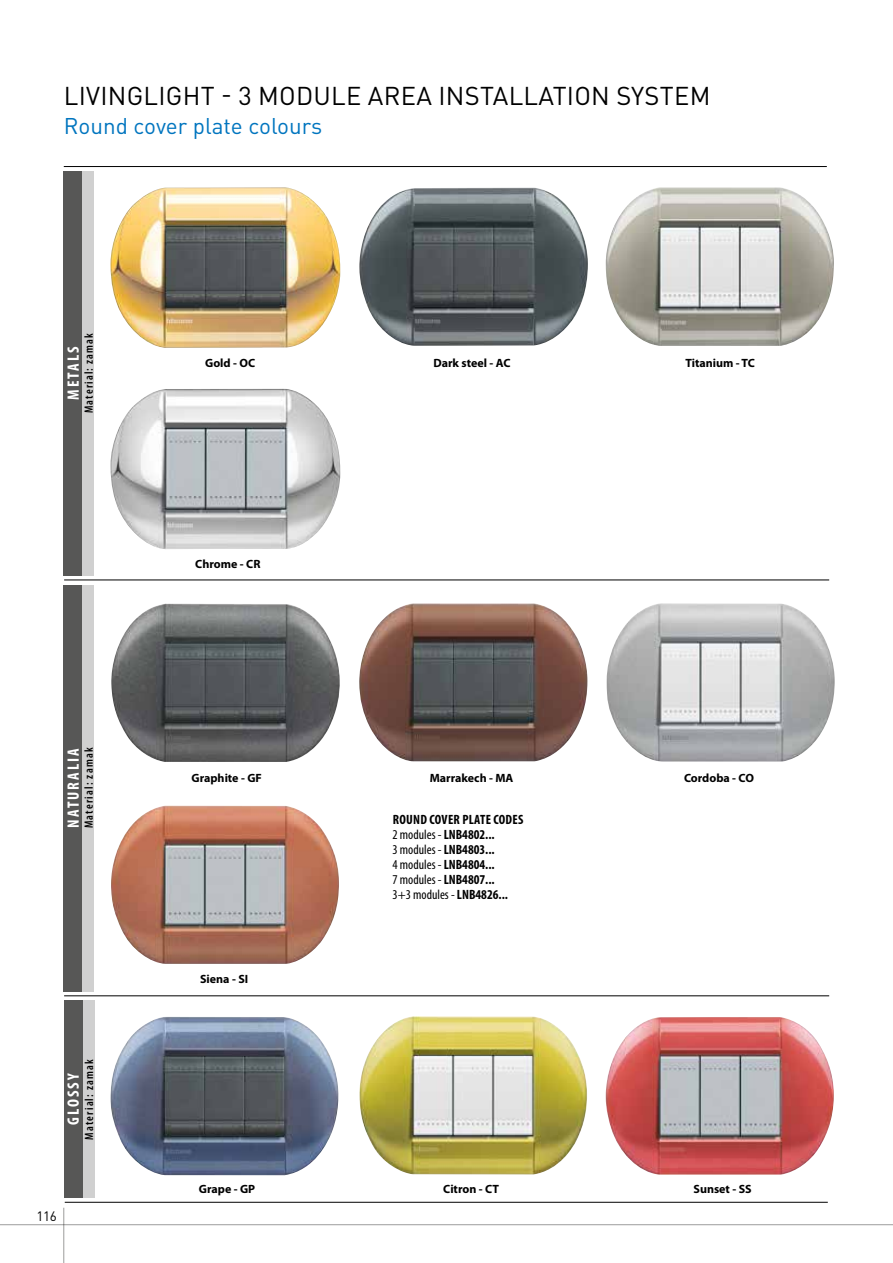
<style>
.page{position:relative;width:893px;height:1263px;background:#fff}
.page>*{position:absolute;margin:0;border:0;box-sizing:border-box;transform-origin:0 0}
.t1{font:25.5px "DIN Pro";letter-spacing:.01em;color:#000}
.t2{font:22.5px "DIN Pro";color:#0075bf}
.t3{font:700 condensed 16.5px "Myriad Pro";letter-spacing:.12em;color:#fff}
.t4{font:700 condensed 13.5px/15px "Myriad Pro";color:#000}
.t5{font:13.5px "DIN Pro";color:#000}
.t6{font:700 12px "Myriad Pro";color:#000}
.t7{font:600 condensed 12px "Myriad Pro";letter-spacing:.1em;color:#000}
.s1{font-weight:400}
</style>
<div class="page">
<hr style="left:0;top:1224px;width:893px;height:1px;background:#9d9d9c">
<hr style="left:63px;top:1208px;width:1px;height:55px;background:#9d9d9c">
<img style="left:359px;top:1016px;width:228px;height:158px">
<img style="left:111px;top:1017px;width:228px;height:158px">
<img style="left:606px;top:1017px;width:228px;height:158px">
<img style="left:359px;top:188px;width:229px;height:158px">
<img style="left:110px;top:187px;width:230px;height:161px">
<img style="left:606px;top:187px;width:228px;height:159px">
<img style="left:359px;top:603px;width:228px;height:158px">
<img style="left:111px;top:603px;width:229px;height:159px">
<img style="left:607px;top:603px;width:228px;height:159px">
<img style="left:111px;top:806px;width:228px;height:158px">
<img style="left:110px;top:389px;width:230px;height:160px">
<div style="left:64px;top:1001px;width:19px;height:197px;background:#575756"></div>
<hr style="left:64px;top:995px;width:765px;height:1px;background:#000">
<hr style="left:64px;top:580px;width:765px;height:1px;background:#000">
<div style="left:83px;top:1001px;width:11px;height:197px;background:#d0d0d0"></div>
<hr style="left:65px;top:1202px;width:763px;height:1px;background:#000">
<div style="left:64px;top:585px;width:19px;height:406px;background:#575756"></div>
<div style="left:64px;top:171px;width:19px;height:404px;background:#575756"></div>
<hr style="left:64px;top:166px;width:763px;height:1px;background:#000">
<div style="left:83px;top:585px;width:11px;height:406px;background:#d0d0d0"></div>
<div style="left:83px;top:171px;width:11px;height:404px;background:#d0d0d0"></div>
<h1 class="t1" style="left:64px;top:78px;width:648px">LIVINGLIGHT - 3 MODULE AREA INSTALLATION SYSTEM</h1>
<h2 class="t2" style="left:64px;top:111px;width:260px">Round cover plate colours</h2>
<p class="t7" style="left:82px;top:413px;width:82px;rotate:-90deg">Material: zamak</p>
<p class="t3" style="left:63px;top:400px;width:55px;rotate:-90deg">METALS</p>
<p class="t7" style="left:82px;top:828px;width:82px;rotate:-90deg">Material: zamak</p>
<p class="t3" style="left:63px;top:827px;width:81px;rotate:-90deg">NATURALIA</p>
<p class="t7" style="left:82px;top:1139px;width:82px;rotate:-90deg">Material: zamak</p>
<p class="t3" style="left:63px;top:1125px;width:53px;rotate:-90deg">GLOSSY</p>
<p class="t5" style="left:36px;top:1207px;width:22px">116</p>
<p class="t6" style="left:205px;top:356px;width:52px">Gold - OC</p>
<p class="t6" style="left:433px;top:356px;width:79px">Dark steel - AC</p>
<p class="t6" style="left:685px;top:356px;width:71px">Titanium - TC</p>
<p class="t6" style="left:195px;top:557px;width:67px">Chrome - CR</p>
<p class="t6" style="left:191px;top:771px;width:72px">Graphite - GF</p>
<p class="t6" style="left:430px;top:771px;width:85px">Marrakech - MA</p>
<p class="t6" style="left:684px;top:771px;width:71px">Cordoba - CO</p>
<p class="t6" style="left:200px;top:973px;width:50px">Siena - SI</p>
<p class="t4" style="left:393px;top:811px;width:132px">ROUND COVER PLATE CODES<br><span class="s1">2 modules -</span> LNB4802...<br><span class="s1">3 modules -</span> LNB4803...<br><span class="s1">4 modules -</span> LNB4804...<br><span class="s1">7 modules -</span> LNB4807...<br><span class="s1">3+3 modules -</span> LNB4826...</p>
<p class="t6" style="left:199px;top:1182px;width:58px">Grape - GP</p>
<p class="t6" style="left:443px;top:1182px;width:57px">Citron - CT</p>
<p class="t6" style="left:693px;top:1182px;width:60px">Sunset - SS</p>
</div>
